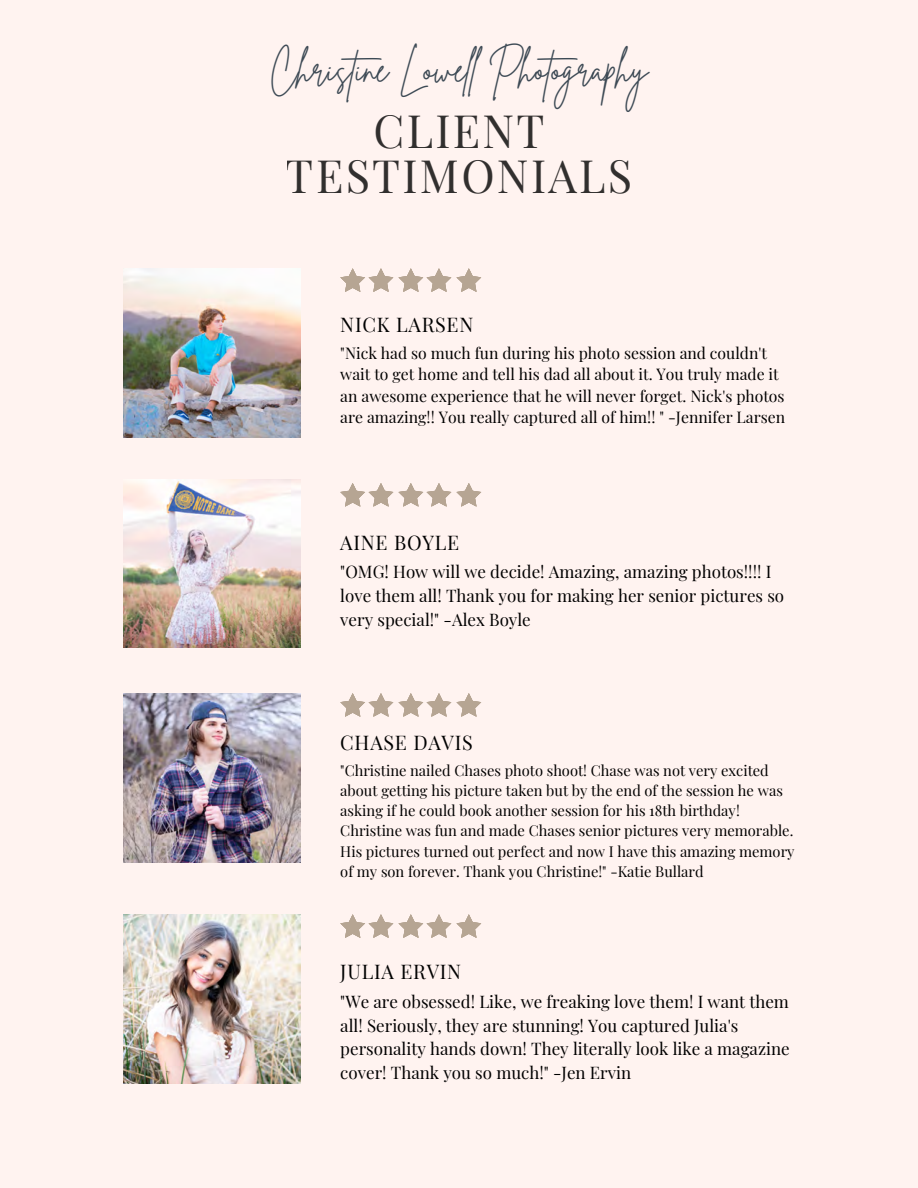
<style>
.page{position:relative;width:918px;height:1188px;background:#fff3f0}
.page>*{position:absolute;margin:0;border:0;box-sizing:border-box;transform-origin:0 0}
.t1{font:45px/45px "Playfair Display";letter-spacing:.05em;color:#010101;text-align:center}
.t2{font:36px "Brittany Signature";color:#3d4a55}
.t3{font:19.8px "Playfair Display";letter-spacing:.04em;color:#010101}
.t4{font:16.95px/23.7px "Playfair Display";color:#000}
.t5{font:15.75px/21.3px "Playfair Display";color:#000}
.t6{font:14.7px/20.2px "Playfair Display";color:#000}
</style>
<div class="page">
<img style="left:123px;top:268px;width:178px;height:169px">
<img style="left:123px;top:479px;width:178px;height:169px">
<img style="left:123px;top:694px;width:178px;height:169px">
<img style="left:123px;top:914px;width:178px;height:169px">
<svg style="left:340px;top:268px;width:141px;height:24px"></svg>
<svg style="left:340px;top:483px;width:141px;height:24px"></svg>
<svg style="left:340px;top:693px;width:141px;height:24px"></svg>
<svg style="left:340px;top:914px;width:141px;height:24px"></svg>
<p class="t2" style="left:270px;top:45px;width:380px">Christine Lowell Photography</p>
<h1 class="t1" style="left:286px;top:107px;width:348px">CLIENT<br>TESTIMONIALS</h1>
<p class="t3" style="left:340px;top:310px;width:135px">NICK LARSEN</p>
<p class="t5" style="left:340px;top:342px;width:446px">"Nick had so much fun during his photo session and couldn't wait to get home and tell his dad all about it. You truly made it an awesome experience that he will never forget. Nick's photos are amazing!! You really captured all of him!! " -Jennifer Larsen</p>
<p class="t3" style="left:340px;top:528px;width:120px">AINE BOYLE</p>
<p class="t4" style="left:340px;top:559px;width:445px">"OMG! How will we decide! Amazing, amazing photos!!!! I love them all! Thank you for making her senior pictures so very special!" -Alex Boyle</p>
<p class="t3" style="left:340px;top:729px;width:134px">CHASE DAVIS</p>
<p class="t6" style="left:340px;top:759px;width:456px">"Christine nailed Chases photo shoot! Chase was not very excited about getting his picture taken but by the end of the session he was asking if he could book another session for his 18th birthday!<br>Christine was fun and made Chases senior pictures very memorable.<br>His pictures turned out perfect and now I have this amazing memory of my son forever. Thank you Christine!" -Katie Bullard</p>
<p class="t3" style="left:340px;top:958px;width:122px">JULIA ERVIN</p>
<p class="t4" style="left:340px;top:989px;width:451px">"We are obsessed! Like, we freaking love them! I want them all! Seriously, they are stunning! You captured Julia's personality hands down! They literally look like a magazine cover! Thank you so much!" -Jen Ervin</p>
</div>
